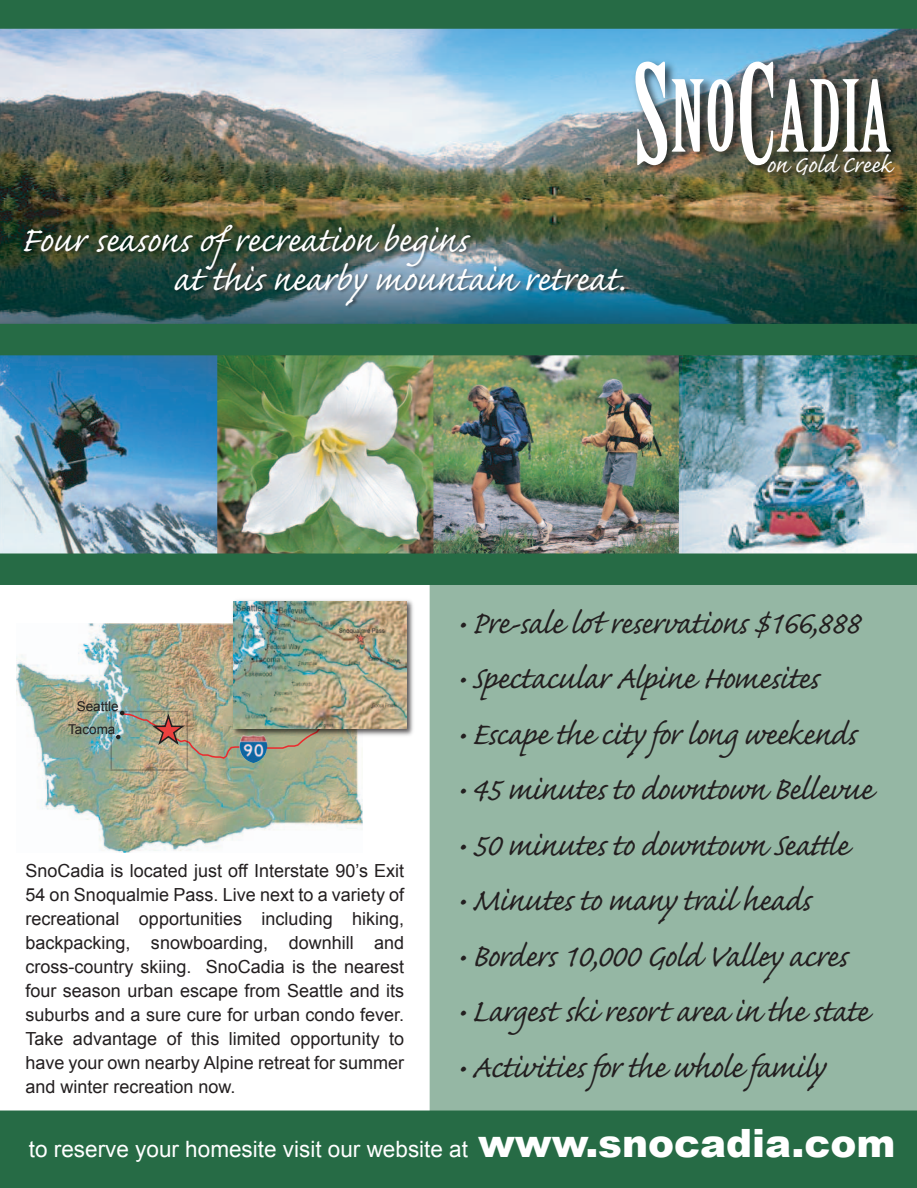
<style>
.page{position:relative;width:917px;height:1188px;background:#fff}
.page>*{position:absolute;margin:0;border:0;box-sizing:border-box;transform-origin:0 0}
.t1{font:96.6px "Birch Std";color:#fff}
.t2{font:45px/39px "Caflisch Script Pro";color:#fff}
.t3{font:40.5px "Caflisch Script Pro";letter-spacing:-.02em;color:#231f20}
.t4{font:30px "Caflisch Script Pro";letter-spacing:-.005em;color:#fff}
.t5{font:22.5px "Arial";color:#fff}
.t6{font:18px/24px "Arial";color:#231f20;text-align:justify}
.t7{font:13.5px/23px "Arial";color:#231f20;text-align:right}
.s1{font-size:138px}
.s2{font-weight:900;font-size:39px}
</style>
<div class="page">
<div style="left:429px;top:581px;width:487px;height:590px;background:#95b7a4"></div>
<img style="left:16px;top:623px;width:347px;height:229px">
<img style="left:116px;top:705px;width:241px;height:52px">
<img style="left:239px;top:739px;width:28px;height:23px">
<img style="left:0;top:29px;width:916px;height:295px">
<img style="left:433px;top:355px;width:245px;height:198px">
<img style="left:678px;top:355px;width:238px;height:198px">
<div style="left:0;top:0;width:916px;height:29px;background:#266b45"></div>
<img style="left:0;top:355px;width:217px;height:198px">
<img style="left:217px;top:355px;width:216px;height:198px">
<div style="left:0;top:324px;width:916px;height:31px;background:#266b45"></div>
<div style="left:0;top:553px;width:916px;height:32px;background:#266b45"></div>
<div style="left:0;top:1110px;width:916px;height:77px;background:#266b45"></div>
<img style="left:626px;top:32px;width:280px;height:183px">
<img style="left:761px;top:146px;width:148px;height:57px">
<img style="left:19px;top:217px;width:613px;height:102px">
<img style="left:230px;top:600px;width:183px;height:139px">
<img style="left:233px;top:601px;width:173px;height:127px">
<h1 class="t1" style="left:632px;top:62px;width:261px"><span class="s1">S</span>NO<span class="s1">C</span>ADIA</h1>
<h3 class="t4" style="left:766px;top:149px;width:127px">on Gold Creek</h3>
<h2 class="t2" style="left:173px;top:225px;width:453px;text-indent:-153px">Four seasons of recreation begins<br>at this nearby mountain retreat.</h2>
<p class="t7" style="left:68px;top:694px;width:52px">Seattle<br>Tacoma</p>
<p class="t6" style="left:25px;top:858px;width:380px">SnoCadia is located just off Interstate 90’s Exit 54 on Snoqualmie Pass. Live next to a variety of recreational opportunities including hiking, backpacking, snowboarding, downhill and cross-country skiing. SnoCadia is the nearest four season urban escape from Seattle and its suburbs and a sure cure for urban condo fever.<br>Take advantage of this limited opportunity to have your own nearby Alpine retreat for summer and winter recreation now.</p>
<h3 class="t3" style="left:456px;top:601px;width:405px">• Pre-sale lot reservations $166,888</h3>
<h3 class="t3" style="left:456px;top:657px;width:363px">• Spectacular Alpine Homesites</h3>
<h3 class="t3" style="left:456px;top:712px;width:401px">• Escape the city for long weekends</h3>
<h3 class="t3" style="left:456px;top:768px;width:417px">• 45 minutes to downtown Bellevue</h3>
<h3 class="t3" style="left:456px;top:823px;width:393px">• 50 minutes to downtown Seattle</h3>
<h3 class="t3" style="left:456px;top:879px;width:355px">• Minutes to many trail heads</h3>
<h3 class="t3" style="left:456px;top:934px;width:392px">• Borders 10,000 Gold Valley acres</h3>
<h3 class="t3" style="left:456px;top:990px;width:413px">• Largest ski resort area in the state</h3>
<h3 class="t3" style="left:456px;top:1045px;width:370px">• Activities for the whole family</h3>
<p class="t5" style="left:29px;top:1135px;width:867px">to reserve your homesite visit our website at <span class="s2">www.snocadia.com</span></p>
</div>
